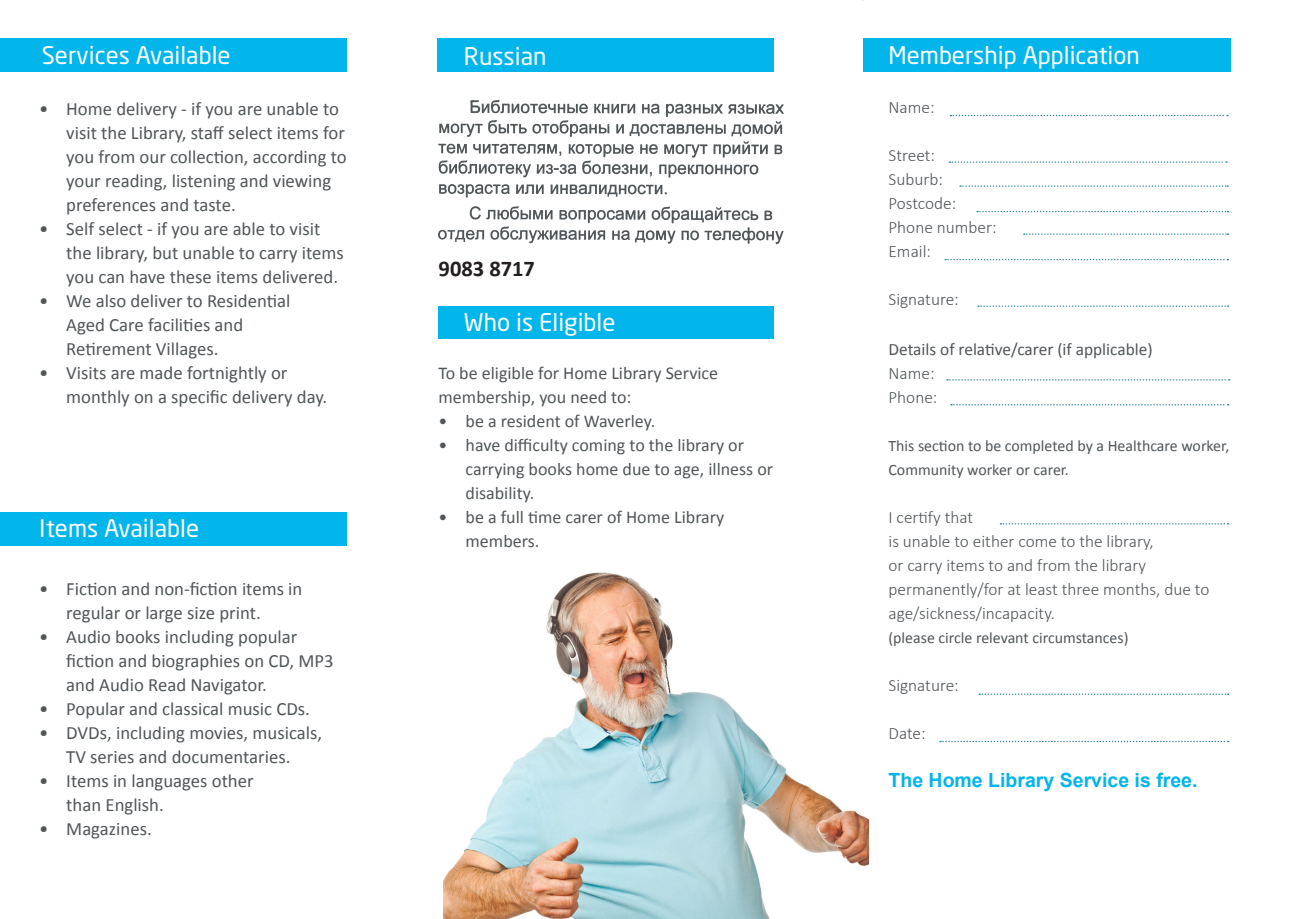
<style>
.page{position:relative;width:1289px;height:919px;background:#fff}
.page>*{position:absolute;margin:0;border:0;box-sizing:border-box;transform-origin:0 0}
.headings{font:24px "Neo Sans Std";color:#fff}
.t1{font:700 22.5px "Calibri";color:#231f20}
.t2{font:700 19.5px "Arial";color:#02b5eb}
.t3{font:18.75px/24px "Calibri";color:#515659}
.t4{font:18px/24px "Calibri";color:#515659}
.t5{font:300 17.25px/24px "Calibri";color:#515659}
.t6{font:17.25px "Calibri";color:#515659}
.t7{font:15.9px/24px "Calibri";color:#515659}
</style>
<div class="page">
<img style="left:443px;top:572px;width:425px;height:346px">
<div style="left:0;top:512px;width:346px;height:34px;background:#02b5eb"></div>
<img style="left:438px;top:100px;width:346px;height:144px">
<div style="left:437px;top:39px;width:336px;height:33px;background:#02b5eb"></div>
<div style="left:0;top:39px;width:347px;height:33px;background:#02b5eb"></div>
<div style="left:438px;top:306px;width:335px;height:33px;background:#02b5eb"></div>
<svg style="left:950px;top:115px;width:277px;height:1px"></svg>
<svg style="left:947px;top:379px;width:282px;height:1px"></svg>
<svg style="left:951px;top:404px;width:277px;height:1px"></svg>
<svg style="left:949px;top:161px;width:277px;height:2px"></svg>
<svg style="left:945px;top:259px;width:283px;height:1px"></svg>
<svg style="left:1023px;top:233px;width:205px;height:2px"></svg>
<svg style="left:1000px;top:523px;width:228px;height:1px"></svg>
<svg style="left:977px;top:211px;width:251px;height:1px"></svg>
<svg style="left:978px;top:305px;width:250px;height:2px"></svg>
<svg style="left:979px;top:693px;width:249px;height:2px"></svg>
<svg style="left:940px;top:740px;width:288px;height:2px"></svg>
<svg style="left:960px;top:185px;width:268px;height:2px"></svg>
<div style="left:863px;top:39px;width:366px;height:33px;background:#02b5eb"></div>
<p class="headings" style="left:42px;top:40px;width:190px">Services Available</p>
<p class="headings" style="left:464px;top:41px;width:84px">Russian</p>
<p class="t3" style="left:66px;top:97px;width:282px;text-indent:-27px">• Home delivery - if you are unable to visit the Library, staff select items for you from our collection, according to your reading, listening and viewing preferences and taste.</p>
<p class="t3" style="left:66px;top:217px;width:279px;text-indent:-27px">• Self select - if you are able to visit the library, but unable to carry items you can have these items delivered.</p>
<p class="t3" style="left:66px;top:289px;width:226px;text-indent:-27px">• We also deliver to Residential<br>Aged Care facilities and<br>Retirement Villages.</p>
<p class="t3" style="left:66px;top:361px;width:262px;text-indent:-27px">• Visits are made fortnightly or monthly on a specific delivery day.</p>
<p class="headings" style="left:39px;top:513px;width:161px">Items Available</p>
<p class="t3" style="left:66px;top:577px;width:238px;text-indent:-27px">• Fiction and non-fiction items in regular or large size print.</p>
<p class="t3" style="left:66px;top:625px;width:269px;text-indent:-27px">• Audio books including popular fiction and biographies on CD, MP3 and Audio Read Navigator.</p>
<p class="t3" style="left:39px;top:697px;width:272px">• Popular and classical music CDs.</p>
<p class="t3" style="left:39px;top:721px;width:284px;text-align:center">• DVDs, including movies, musicals,<br>TV series and documentaries.</p>
<p class="t3" style="left:66px;top:769px;width:189px;text-indent:-27px">• Items in languages other than English.</p>
<p class="t3" style="left:39px;top:817px;width:114px">• Magazines.</p>
<p class="t1" style="left:438px;top:254px;width:98px">9083 8717</p>
<p class="headings" style="left:464px;top:307px;width:153px">Who is Eligible</p>
<p class="t4" style="left:438px;top:361px;width:281px">To be eligible for Home Library Service membership, you need to:</p>
<p class="t4" style="left:438px;top:409px;width:218px">• be a resident of Waverley.</p>
<p class="t4" style="left:465px;top:433px;width:309px;text-indent:-27px">• have difficulty coming to the library or carrying books home due to age, illness or disability.</p>
<p class="t4" style="left:465px;top:505px;width:260px;text-indent:-27px">• be a full time carer of Home Library members.</p>
<p class="headings" style="left:888px;top:40px;width:253px">Membership Application</p>
<p class="t5" style="left:888px;top:95px;width:48px">Name:</p>
<p class="t5" style="left:888px;top:143px;width:48px">Street:</p>
<p class="t5" style="left:888px;top:167px;width:69px">Suburb:<br>Postcode:</p>
<p class="t5" style="left:888px;top:215px;width:110px">Phone number:</p>
<p class="t5" style="left:888px;top:239px;width:44px">Email:</p>
<p class="t5" style="left:888px;top:287px;width:72px">Signature:</p>
<p class="t6" style="left:888px;top:338px;width:265px">Details of relative/carer (if applicable)</p>
<p class="t5" style="left:888px;top:360px;width:48px">Name:</p>
<p class="t5" style="left:888px;top:384px;width:50px">Phone:</p>
<p class="t7" style="left:888px;top:434px;width:342px">This section to be completed by a Healthcare worker,<br>Community worker or carer.</p>
<p class="t5" style="left:888px;top:504px;width:86px">I certify that</p>
<p class="t5" style="left:888px;top:528px;width:266px">is unable to either come to the library, or carry items to and from the library</p>
<p class="t5" style="left:888px;top:576px;width:322px">permanently/for at least three months, due to age/sickness/incapacity.</p>
<p class="t7" style="left:888px;top:626px;width:241px">(please circle relevant circumstances)</p>
<p class="t5" style="left:888px;top:672px;width:72px">Signature:</p>
<p class="t5" style="left:888px;top:720px;width:39px">Date:</p>
<p class="t2" style="left:888px;top:767px;width:310px">The Home Library Service is free.</p>
</div>
